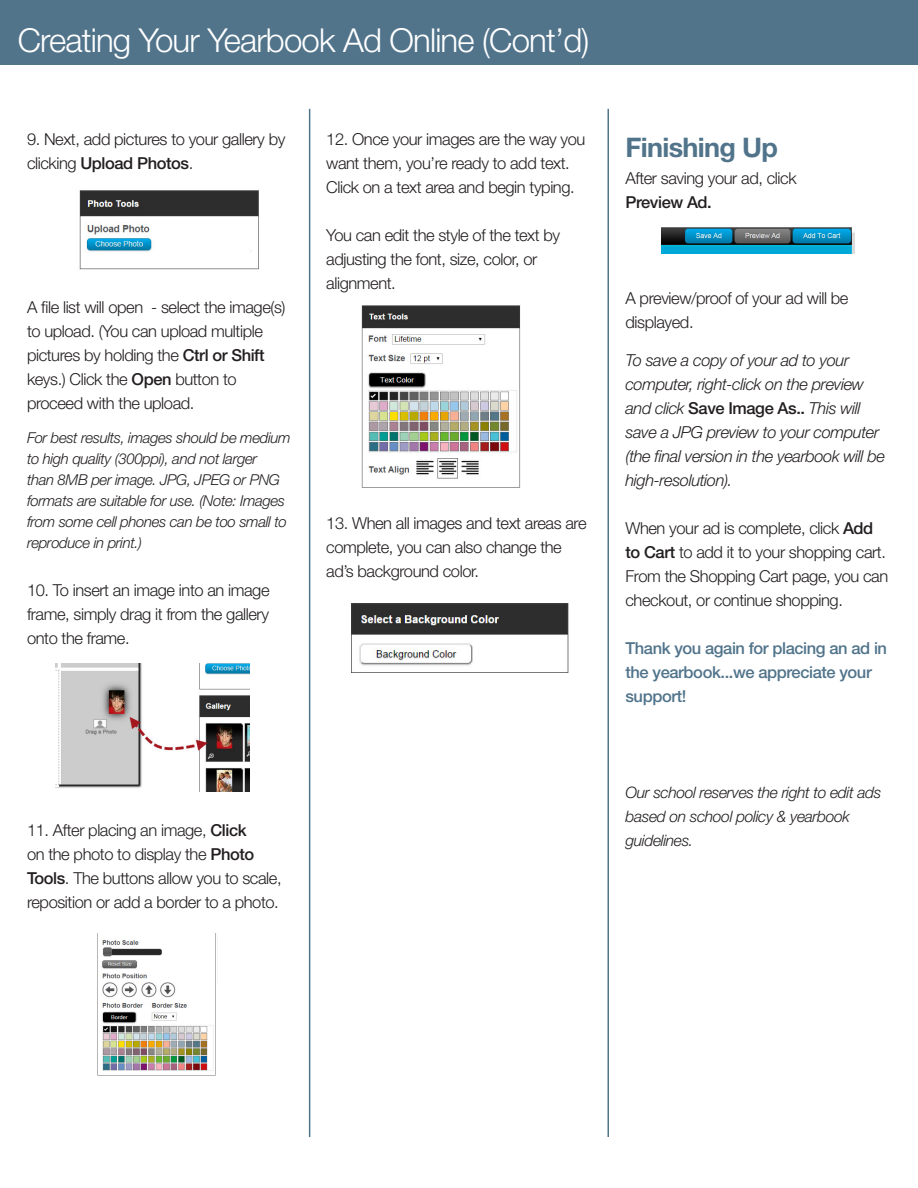
<style>
.page{position:relative;width:918px;height:1188px;background:#fff}
.page>*{position:absolute;margin:0;border:0;box-sizing:border-box;transform-origin:0 0}
.t1{font:300 33px "Helvetica Neue LT Std";letter-spacing:-.025em;color:#fff}
.t2{font:700 27px "Helvetica Neue LT Std";letter-spacing:-.025em;color:#51748b}
.t3{font:300 16.5px/24px "Helvetica Neue LT Std";letter-spacing:-.025em;color:#231f20}
.t4{font:italic 300 16.5px/24px "Helvetica Neue LT Std";letter-spacing:-.025em;color:#231f20}
.t5{font:500 16.5px/24px "Helvetica Neue LT Std";letter-spacing:-.025em;color:#51748b}
.t6{font:500 16.5px "Helvetica Neue LT Std";letter-spacing:-.025em;color:#231f20}
.t7{font:italic 300 15.75px/24px "Helvetica Neue LT Std";letter-spacing:-.025em;color:#231f20}
.t8{font:italic 300 15px/21px "Helvetica Neue LT Std";letter-spacing:-.025em;color:#231f20}
.s1{font-weight:500}
.s2{font-weight:500;font-style:normal}
</style>
<div class="page">
<div style="left:0;top:0;width:918px;height:65px;background:#51748b"></div>
<img style="left:351px;top:603px;width:218px;height:70px">
<img style="left:662px;top:227px;width:193px;height:27px">
<hr style="left:309px;top:109px;width:1px;height:1028px;background:#51748b">
<hr style="left:608px;top:109px;width:1px;height:1028px;background:#51748b">
<img style="left:79px;top:190px;width:180px;height:80px">
<img style="left:55px;top:663px;width:195px;height:129px">
<img style="left:97px;top:934px;width:119px;height:142px">
<img style="left:361px;top:305px;width:160px;height:183px">
<p class="t1" style="left:18px;top:20px;width:573px">Creating Your Yearbook Ad Online (Cont’d)</p>
<p class="t3" style="left:27px;top:126px;width:260px">9. Next, add pictures to your gallery by clicking <span class="s1">Upload Photos</span>.</p>
<p class="t3" style="left:27px;top:294px;width:260px">A file list will open - select the image(s) to upload. (You can upload multiple pictures by holding the <span class="s1">Ctrl or Shift </span>keys.) Click the <span class="s1">Open</span> button to proceed with the upload.</p>
<p class="t8" style="left:27px;top:427px;width:265px">For best results, images should be medium to high quality (300ppi), and not larger<br>than 8MB per image. JPG, JPEG or PNG formats are suitable for use. (Note: Images from some cell phones can be too small to reproduce in print.)</p>
<p class="t3" style="left:27px;top:578px;width:244px;text-align:justify">10. To insert an image into an image frame, simply drag it from the gallery onto the frame.</p>
<p class="t3" style="left:326px;top:126px;width:261px">12. Once your images are the way you want them, you’re ready to add text.<br>Click on a text area and begin typing.</p>
<p class="t3" style="left:326px;top:222px;width:235px">You can edit the style of the text by</p>
<p class="t3" style="left:326px;top:246px;width:213px">adjusting the font, size, color, or alignment.</p>
<p class="t3" style="left:326px;top:510px;width:262px">13. When all images and text areas are complete, you can also change the ad’s background color.</p>
<p class="t3" style="left:27px;top:818px;width:256px">11. After placing an image, <span class="s1">Click<br></span>on the photo to display the <span class="s1">Photo Tools</span>. The buttons allow you to scale, reposition or add a border to a photo.</p>
<p class="t2" style="left:626px;top:131px;width:154px">Finishing Up</p>
<p class="t3" style="left:626px;top:166px;width:173px">After saving your ad, click</p>
<p class="t6" style="left:626px;top:193px;width:88px">Preview Ad.</p>
<p class="t3" style="left:626px;top:286px;width:224px">A preview/proof of your ad will be displayed.</p>
<p class="t4" style="left:626px;top:348px;width:261px">To save a copy of your ad to your computer, right-click on the preview and click <span class="s2">Save Image As..</span> This will save a JPG preview to your computer (the final version in the yearbook will be high-resolution).</p>
<p class="t3" style="left:626px;top:516px;width:264px">When your ad is complete, click <span class="s1">Add to Cart</span> to add it to your shopping cart.<br>From the Shopping Cart page, you can checkout, or continue shopping.</p>
<p class="t5" style="left:626px;top:636px;width:263px">Thank you again for placing an ad in the yearbook...we appreciate your support!</p>
<p class="t7" style="left:626px;top:780px;width:257px">Our school reserves the right to edit ads based on school policy &amp; yearbook</p>
<p class="t7" style="left:626px;top:828px;width:69px">guidelines.</p>
</div>
